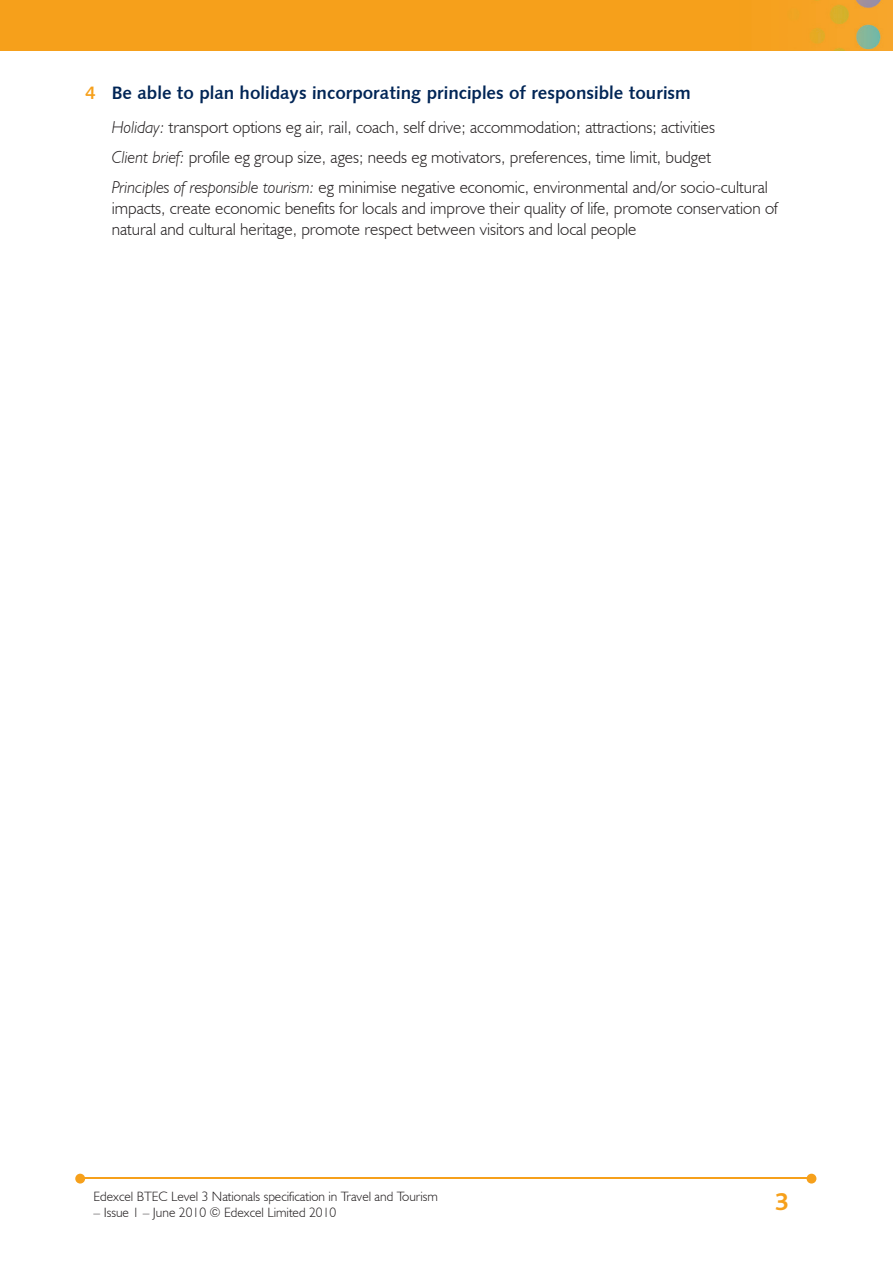
<style>
.page{position:relative;width:893px;height:1263px;background:#fff}
.page>*{position:absolute;margin:0;border:0;box-sizing:border-box;transform-origin:0 0}
.t1{font:700 25.5px "Bliss";color:#f6a01b}
.t2{font:18px "Humanist 531 BT Bold A";color:#002556}
.t3{font:300 17.25px/30px "Humanist 521 BT";color:#231f20}
.t4{font:300 13.5px "Humanist 521 BT";color:#231f20}
.s1{color:#f6a01b}
.s2{font-style:italic}
</style>
<div class="page">
<img style="left:0;top:0;width:893px;height:51px">
<hr style="left:82px;top:1178px;width:728px;height:1px;background:#f6a01b">
<svg style="left:807px;top:1174px;width:9px;height:9px"></svg>
<svg style="left:75px;top:1174px;width:10px;height:9px"></svg>
<p class="t2" style="left:85px;top:81px;width:607px"><span class="s1">4</span> Be able to plan holidays incorporating principles of responsible tourism</p>
<p class="t3" style="left:112px;top:112px;width:658px"><span class="s2">Holiday:</span> transport options eg air, rail, coach, self drive; accommodation; attractions; activities<br><span class="s2">Client brief:</span> profile eg group size, ages; needs eg motivators, preferences, time limit, budget<br><span class="s2">Principles of responsible tourism:</span> eg minimise negative economic, environmental and/or socio-cultural</p>
<p class="t3" style="left:112px;top:198px;width:667px;line-height:21px">impacts, create economic benefits for locals and improve their quality of life, promote conservation of natural and cultural heritage, promote respect between visitors and local people</p>
<p class="t4" style="left:94px;top:1188px;width:346px">Edexcel BTEC Level 3 Nationals specification in Travel and Tourism</p>
<p class="t4" style="left:94px;top:1204px;width:244px">– Issue 1 – June 2010 © Edexcel Limited 2010</p>
<h1 class="t1" style="left:775px;top:1189px;width:15px">3</h1>
</div>
